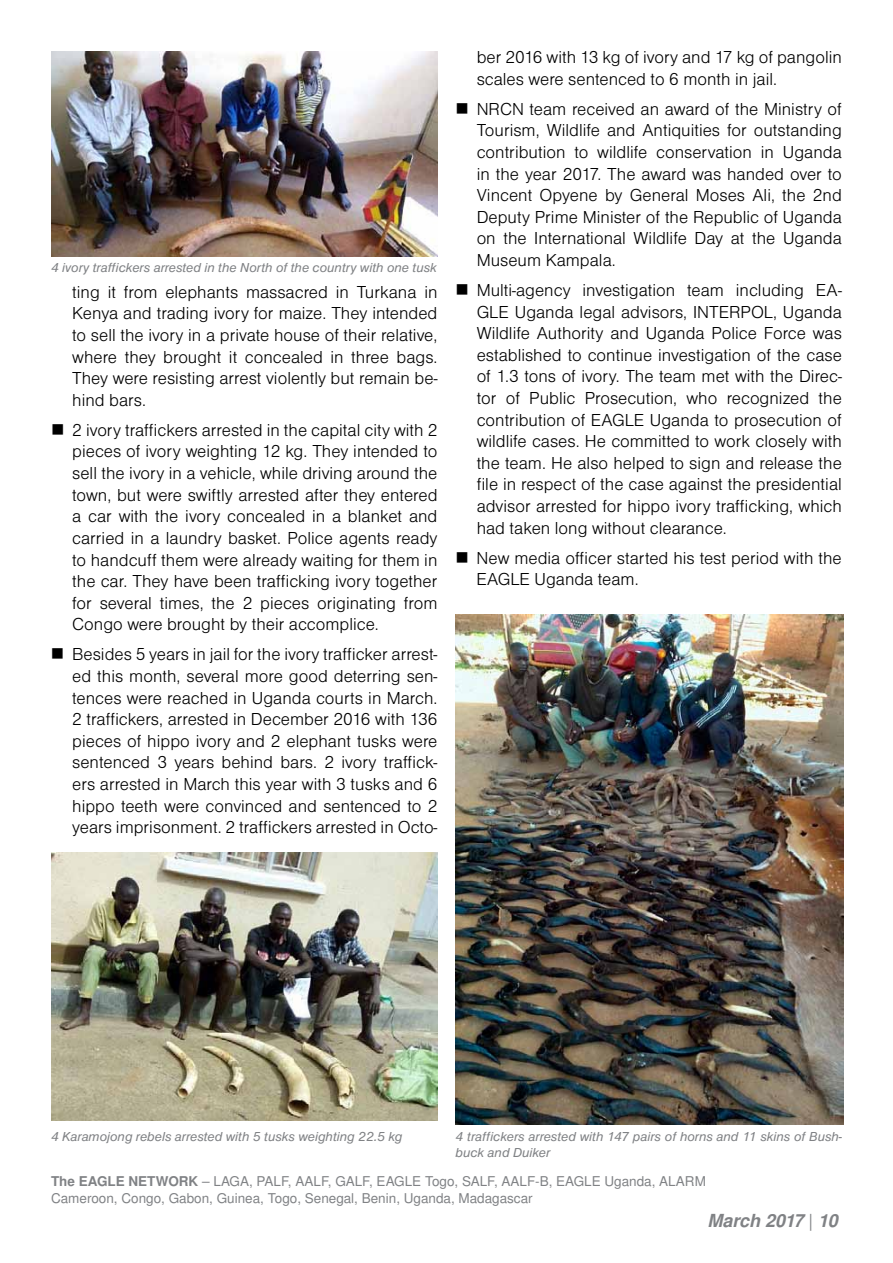
<style>
.page{position:relative;width:893px;height:1263px;background:#fff}
.page>*{position:absolute;margin:0;border:0;box-sizing:border-box;transform-origin:0 0}
.t1{font:18px/21.6px "Nimbus Sans DOT Ligh";color:#000;text-align:justify}
.t2{font:italic 700 18px "Nimbus Sans LOT";letter-spacing:-.005em;color:#808285}
.t3{font:italic 13.5px/16.2px "Nimbus Sans DOT";color:#808285}
.t4{font:13.5px/16.2px "Nimbus Sans LOT";color:#808285}
.s1{font-weight:700}
.s2{font-weight:400;font-style:normal}
</style>
<div class="page">
<img style="left:455px;top:614px;width:388px;height:511px">
<img style="left:51px;top:51px;width:386px;height:206px">
<img style="left:51px;top:853px;width:386px;height:268px">
<p class="t3" style="left:51px;top:259px;width:387px">4 ivory traffickers arrested in the North of the country with one tusk</p>
<p class="t1" style="left:72px;top:281px;width:367px">ting it from elephants massacred in Turkana in Kenya and trading ivory for maize. They intended to sell the ivory in a private house of their relative, where they brought it concealed in three bags.<br>They were resisting arrest violently but remain be&shy;hind bars.</p>
<p class="t1" style="left:72px;top:419px;width:367px">2 ivory traffickers arrested in the capital city with 2 pieces of ivory weighting 12 kg. They intended to sell the ivory in a vehicle, while driving around the town, but were swiftly arrested after they entered a car with the ivory concealed in a blanket and carried in a laundry basket. Police agents ready to handcuff them were already waiting for them in the car. They have been trafficking ivory together for several times, the 2 pieces originating from Congo were brought by their accomplice.</p>
<p class="t1" style="left:72px;top:644px;width:367px">Besides 5 years in jail for the ivory trafficker arrest&shy;ed this month, several more good deterring sen&shy;tences were reached in Uganda courts in March.<br>2 traffickers, arrested in December 2016 with 136 pieces of hippo ivory and 2 elephant tusks were sentenced 3 years behind bars. 2 ivory traffick&shy;ers arrested in March this year with 3 tusks and 6 hippo teeth were convinced and sentenced to 2 years imprisonment. 2 traffickers arrested in Octo-</p>
<p class="t1" style="left:477px;top:47px;width:367px">ber 2016 with 13 kg of ivory and 17 kg of pangolin scales were sentenced to 6 month in jail.</p>
<p class="t1" style="left:477px;top:98px;width:367px">NRCN team received an award of the Ministry of Tourism, Wildlife and Antiquities for outstanding contribution to wildlife conservation in Uganda in the year 2017. The award was handed over to Vincent Opyene by General Moses Ali, the 2nd Deputy Prime Minister of the Republic of Uganda on the International Wildlife Day at the Uganda Museum Kampala.</p>
<p class="t1" style="left:477px;top:279px;width:367px">Multi-agency investigation team including EA-GLE Uganda legal advisors, INTERPOL, Uganda Wildlife Authority and Uganda Police Force was established to continue investigation of the case of 1.3 tons of ivory. The team met with the Direc&shy;tor of Public Prosecution, who recognized the contribution of EAGLE Uganda to prosecution of wildlife cases. He committed to work closely with the team. He also helped to sign and release the file in respect of the case against the presidential advisor arrested for hippo ivory trafficking, which had taken long without clearance.</p>
<p class="t1" style="left:477px;top:547px;width:367px">New media officer started his test period with the<br>EAGLE Uganda team.</p>
<p class="t3" style="left:51px;top:1128px;width:353px">4 Karamojong rebels arrested with 5 tusks weighting 22.5 kg</p>
<p class="t3" style="left:455px;top:1128px;width:388px">4 traffickers arrested with 147 pairs of horns and 11 skins of Bush&shy;buck and Duiker</p>
<p class="t4" style="left:51px;top:1174px;width:656px"><span class="s1">The EAGLE NETWORK</span> – LAGA, PALF, AALF, GALF, EAGLE Togo, SALF, AALF-B, EAGLE Uganda, ALARM<br>Cameroon, Congo, Gabon, Guinea, Togo, Senegal, Benin, Uganda, Madagascar</p>
<p class="t2" style="left:707px;top:1210px;width:132px">March 2017 <span class="s2">|</span> 10</p>
</div>
